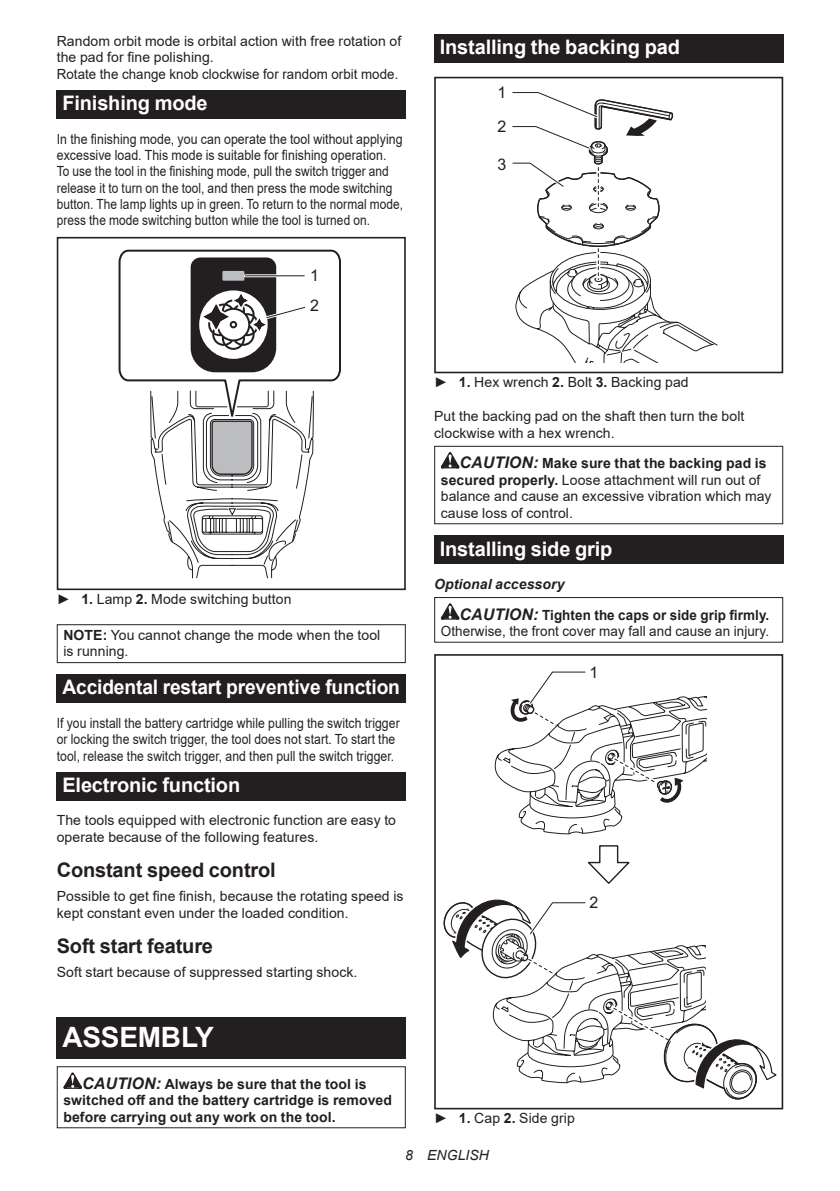
<style>
.page{position:relative;width:840px;height:1191px;background:#fff}
.page>*{position:absolute;margin:0;border:0;box-sizing:border-box;transform-origin:0 0}
.t1{font:700 28px "Arial";letter-spacing:-.01em;color:#fff}
.t2{font:700 20px "Arial";letter-spacing:-.01em;color:#fff}
.t3{font:700 20px "Arial";letter-spacing:-.01em;color:#231f20}
.t4{font:700 20px "Arial";letter-spacing:-.01em;color:#fff;scale:.96 1}
.t5{font:16px/34px "Arial";color:#231f20}
.t6{font:14px/16.4px "Arial";letter-spacing:.005em;color:#231f20}
.t7{font:14px/16.4px "Arial";letter-spacing:.005em;color:#231f20;scale:.88 1}
.t8{font:14px/16.4px "Arial";letter-spacing:.005em;color:#231f20;scale:.87 1}
.t9{font:700 14px/16.4px "Arial";letter-spacing:.005em;color:#231f20}
.t10{font:700 14px/30.6px "Arial";letter-spacing:.005em;color:#231f20;scale:.96 1}
.t11{font:14px "Arial";letter-spacing:.005em;color:#231f20;scale:.96 1}
.t12{font:italic 14px "Arial";letter-spacing:.005em;color:#231f20}
.s1{font-weight:700}
.s2{font-style:italic;font-size:16px}
.s3{font-weight:700;font-style:italic;font-size:16px}
.s4{font-style:italic}
</style>
<div class="page">
<div style="left:57px;top:90px;width:348px;height:29px;background:#231f20"></div>
<div style="left:57px;top:237px;width:348px;height:353px;border:2px solid #231f20"></div>
<svg style="left:118px;top:249px;width:223px;height:329px"></svg>
<hr style="left:245px;top:274px;width:59px;height:3px;background:#fff">
<hr style="left:245px;top:275px;width:59px;height:1px;background:#231f20">
<div style="left:57px;top:624px;width:348px;height:39px;border:1px solid #231f20"></div>
<div style="left:57px;top:674px;width:348px;height:29px;background:#231f20"></div>
<div style="left:57px;top:772px;width:348px;height:28px;background:#231f20"></div>
<div style="left:57px;top:1017px;width:348px;height:41px;background:#231f20"></div>
<svg style="left:63px;top:1072px;width:19px;height:16px"></svg>
<div style="left:57px;top:1066px;width:348px;height:62px;border:1px solid #231f20"></div>
<div style="left:434px;top:34px;width:348px;height:29px;background:#231f20"></div>
<div style="left:434px;top:77px;width:348px;height:296px;border:2px solid #231f20"></div>
<svg style="left:512px;top:92px;width:204px;height:270px"></svg>
<svg style="left:440px;top:452px;width:19px;height:16px"></svg>
<div style="left:434px;top:446px;width:348px;height:78px;border:1px solid #231f20"></div>
<div style="left:434px;top:535px;width:348px;height:29px;background:#231f20"></div>
<svg style="left:440px;top:603px;width:19px;height:16px"></svg>
<div style="left:434px;top:597px;width:348px;height:45px;border:1px solid #231f20"></div>
<div style="left:434px;top:654px;width:348px;height:455px;border:2px solid #231f20"></div>
<svg style="left:441px;top:671px;width:336px;height:438px"></svg>
<p class="t6" style="left:57px;top:33px;width:346px">Random orbit mode is orbital action with free rotation of the pad for fine polishing.<br>Rotate the change knob clockwise for random orbit mode.</p>
<h2 class="t2" style="left:62px;top:89px;width:147px">Finishing mode</h2>
<p class="t7" style="left:57px;top:130px;width:395px">In the finishing mode, you can operate the tool without applying excessive load. This mode is suitable for finishing operation.<br>To use the tool in the finishing mode, pull the switch trigger and release it to turn on the tool, and then press the mode switching button. The lamp lights up in green. To return to the normal mode, press the mode switching button while the tool is turned on.</p>
<p class="t5" style="left:310px;top:259px;width:10px">1</p>
<p class="t5" style="left:310px;top:289px;width:10px">2</p>
<p class="t6" style="left:57px;top:590px;width:236px">► <span class="s1">1.</span> Lamp <span class="s1">2.</span> Mode switching button</p>
<p class="t6" style="left:63px;top:627px;width:318px"><span class="s1">NOTE:</span> You cannot change the mode when the tool is running.</p>
<h2 class="t4" style="left:62px;top:673px;width:353px">Accidental restart preventive function</h2>
<p class="t8" style="left:57px;top:714px;width:395px">If you install the battery cartridge while pulling the switch trigger or locking the switch trigger, the tool does not start. To start the tool, release the switch trigger, and then pull the switch trigger.</p>
<h2 class="t2" style="left:62px;top:771px;width:179px">Electronic function</h2>
<p class="t6" style="left:57px;top:812px;width:340px">The tools equipped with electronic function are easy to operate because of the following features.</p>
<h2 class="t3" style="left:57px;top:855px;width:220px">Constant speed control</h2>
<p class="t6" style="left:57px;top:888px;width:348px">Possible to get fine finish, because the rotating speed is kept constant even under the loaded condition.</p>
<h2 class="t3" style="left:57px;top:931px;width:158px">Soft start feature</h2>
<p class="t6" style="left:57px;top:964px;width:302px">Soft start because of suppressed starting shock.</p>
<h1 class="t1" style="left:62px;top:1017px;width:153px">ASSEMBLY</h1>
<p class="t9" style="left:63px;top:1075px;width:330px;text-indent:19px"><span class="s2">CAUTION:</span> Always be sure that the tool is switched off and the battery cartridge is removed before carrying out any work on the tool.</p>
<h2 class="t2" style="left:439px;top:33px;width:241px">Installing the backing pad</h2>
<p class="t5" style="left:497px;top:76px;width:10px">1<br>2</p>
<p class="t5" style="left:497px;top:147px;width:10px">3</p>
<p class="t6" style="left:434px;top:373px;width:256px">► <span class="s1">1.</span> Hex wrench <span class="s1">2.</span> Bolt <span class="s1">3.</span> Backing pad</p>
<p class="t6" style="left:434px;top:408px;width:311px">Put the backing pad on the shaft then turn the bolt clockwise with a hex wrench.</p>
<p class="t6" style="left:440px;top:455px;width:332px;text-indent:19px"><span class="s3">CAUTION:</span> <span class="s1">Make sure that the backing pad is secured properly.</span> Loose attachment will run out of balance and cause an excessive vibration which may cause loss of control.</p>
<h2 class="t2" style="left:439px;top:534px;width:174px">Installing side grip</h2>
<p class="t10" style="left:459px;top:569px;width:324px;text-indent:-25px"><span class="s4">Optional accessory<br></span><span class="s2">CAUTION:</span> Tighten the caps or side grip firmly.</p>
<p class="t11" style="left:440px;top:621px;width:343px">Otherwise, the front cover may fall and cause an injury.</p>
<p class="t5" style="left:589px;top:655px;width:10px">1</p>
<p class="t5" style="left:589px;top:886px;width:10px">2</p>
<p class="t6" style="left:434px;top:1109px;width:142px">► <span class="s1">1.</span> Cap <span class="s1">2.</span> Side grip</p>
<p class="t12" style="left:405px;top:1146px;width:85px">8 ENGLISH</p>
</div>
